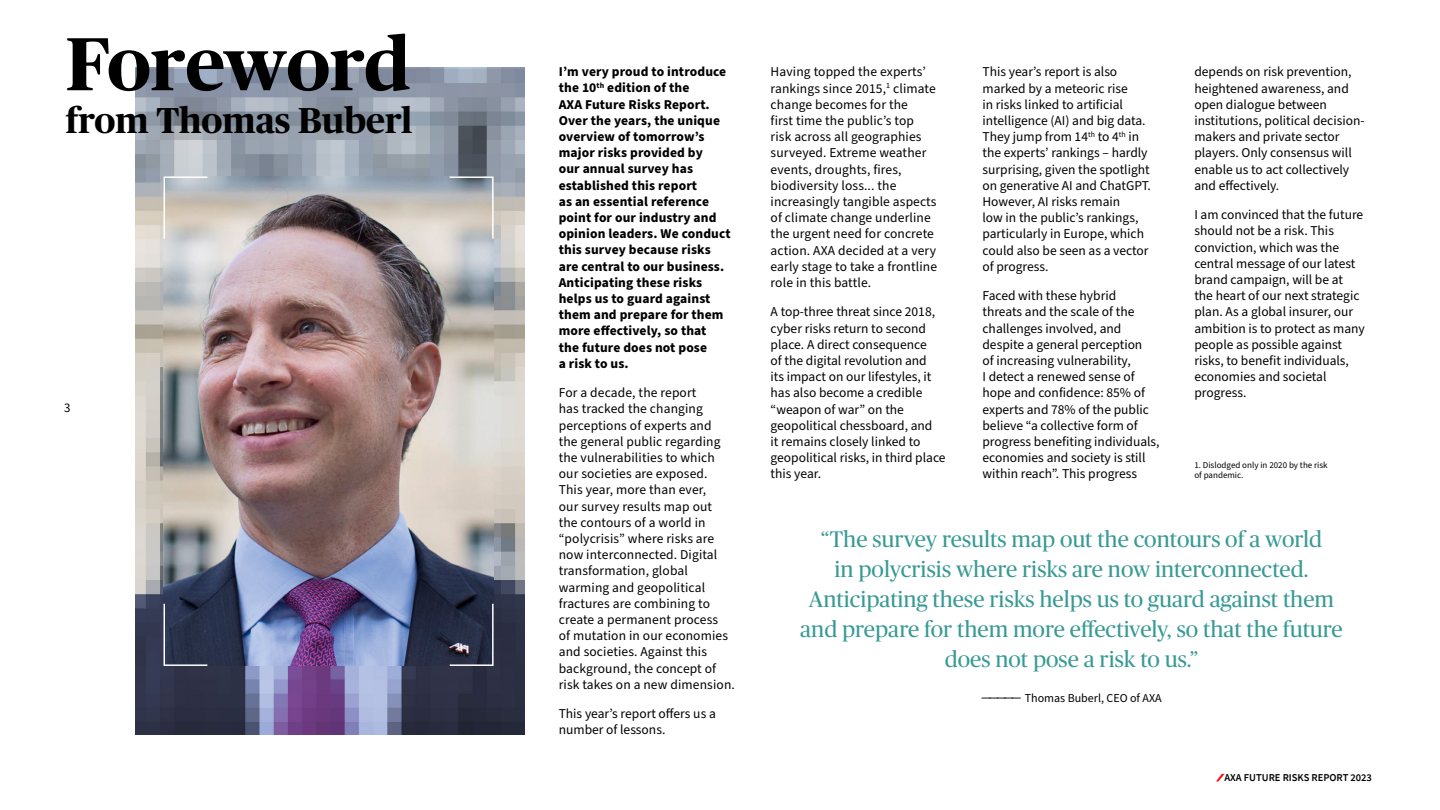
<style>
.page{position:relative;width:1440px;height:810px;background:#fff}
.page>*{position:absolute;margin:0;border:0;box-sizing:border-box;transform-origin:0 0}
.t1{font:700 75px "BW Publico Head";color:#000}
.t2{font:700 36px "BW Publico Head";color:#000}
.t3{font:22.5px/30px "BW Publico Head";color:#389a94;text-align:center}
.t4{font:13.5px/16.2px "Source Sans Pro";color:#000}
.t5{font:700 13.5px/16.2px "Source Sans Pro";letter-spacing:.01em;color:#000}
.t6{font:12.75px "Source Sans Pro";color:#000}
.t7{font:12px "Source Sans Pro";color:#000}
.t8{font:600 10.5px "Source Sans Pro";color:#000}
.t9{font:9px/10.8px "Source Sans Pro";color:#000}
.s1{font-size:14.55px}
</style>
<div class="page">
<img style="left:135px;top:68px;width:390px;height:666px">
<img style="left:164px;top:176px;width:329px;height:490px">
<svg style="left:163px;top:176px;width:46px;height:64px"></svg>
<svg style="left:448px;top:176px;width:46px;height:64px"></svg>
<svg style="left:163px;top:602px;width:46px;height:65px"></svg>
<svg style="left:448px;top:602px;width:46px;height:65px"></svg>
<svg style="left:1216px;top:774px;width:8px;height:7px"></svg>
<h1 class="t1" style="left:66px;top:10px;width:346px">Foreword</h1>
<h2 class="t2" style="left:66px;top:95px;width:348px">from Thomas Buberl</h2>
<p class="t6" style="left:64px;top:399px;width:8px">3</p>
<p class="t5" style="left:559px;top:64px;width:173px">I’m very proud to introduce the 10<sup>th</sup> edition of the<br>AXA Future Risks Report.<br>Over the years, the unique overview of tomorrow’s major risks provided by<br>our annual survey has established this report<br>as an essential reference point for our industry and opinion leaders. We conduct this survey because risks are central to our business.<br>Anticipating these risks helps us to guard against them and prepare for them more effectively, so that<br>the future does not pose<br>a risk to us.</p>
<p class="t4" style="left:559px;top:385px;width:178px">For a decade, the report<br>has tracked the changing perceptions of experts and<br>the general public regarding the vulnerabilities to which our societies are exposed.<br>This year, more than ever,<br>our survey results map out<br>the contours of a world in “polycrisis” where risks are now interconnected. Digital transformation, global warming and geopolitical fractures are combining to create a permanent process<br>of mutation in our economies and societies. Against this background, the concept of risk takes on a new dimension.</p>
<p class="t4" style="left:559px;top:706px;width:159px">This year’s report offers us a number of lessons.</p>
<p class="t4" style="left:771px;top:64px;width:168px">Having topped the experts’ rankings since 2015,<sup>1</sup> climate change becomes for the<br>first time the public’s top risk across all geographies surveyed. Extreme weather events, droughts, fires, biodiversity loss... the increasingly tangible aspects of climate change underline the urgent need for concrete action. AXA decided at a very early stage to take a frontline role in this battle.</p>
<p class="t4" style="left:771px;top:304px;width:176px">A top-three threat since 2018, cyber risks return to second place. A direct consequence<br>of the digital revolution and<br>its impact on our lifestyles, it has also become a credible “weapon of war” on the geopolitical chessboard, and<br>it remains closely linked to geopolitical risks, in third place this year.</p>
<p class="t4" style="left:982px;top:64px;width:170px">This year’s report is also marked by a meteoric rise<br>in risks linked to artificial intelligence (AI) and big data.<br>They jump from 14<sup>th</sup> to 4<sup>th</sup> in the experts’ rankings – hardly surprising, given the spotlight on generative AI and ChatGPT.<br>However, AI risks remain<br>low in the public’s rankings, particularly in Europe, which could also be seen as a vector of progress.</p>
<p class="t4" style="left:983px;top:288px;width:179px">Faced with these hybrid<br>threats and the scale of the challenges involved, and despite a general perception<br>of increasing vulnerability,<br>I detect a renewed sense of hope and confidence: 85% of experts and 78% of the public believe “a collective form of progress benefiting individuals, economies and society is still within reach”. This progress</p>
<p class="t4" style="left:1194px;top:64px;width:172px">depends on risk prevention, heightened awareness, and open dialogue between institutions, political decision&shy;makers and private sector players. Only consensus will enable us to act collectively and effectively.</p>
<p class="t4" style="left:1194px;top:207px;width:172px">I am convinced that the future should not be a risk. This conviction, which was the central message of our latest brand campaign, will be at the heart of our next strategic plan. As a global insurer, our ambition is to protect as many people as possible against risks, to benefit individuals, economies and societal progress.</p>
<p class="t9" style="left:1194px;top:459px;width:135px">1. Dislodged only in 2020 by the risk of pandemic.</p>
<p class="t3" style="left:800px;top:523px;width:544px">“The survey results map out the contours of a world<br>in polycrisis where risks are now interconnected.<br>Anticipating these risks helps us to guard against them and prepare for them more effectively, so that the future does not pose a risk to us.”</p>
<p class="t7" style="left:981px;top:690px;width:182px"><span class="s1">—————</span> Thomas Buberl, CEO of AXA</p>
<p class="t8" style="left:1224px;top:771px;width:149px">AXA FUTURE RISKS REPORT 2023</p>
</div>
